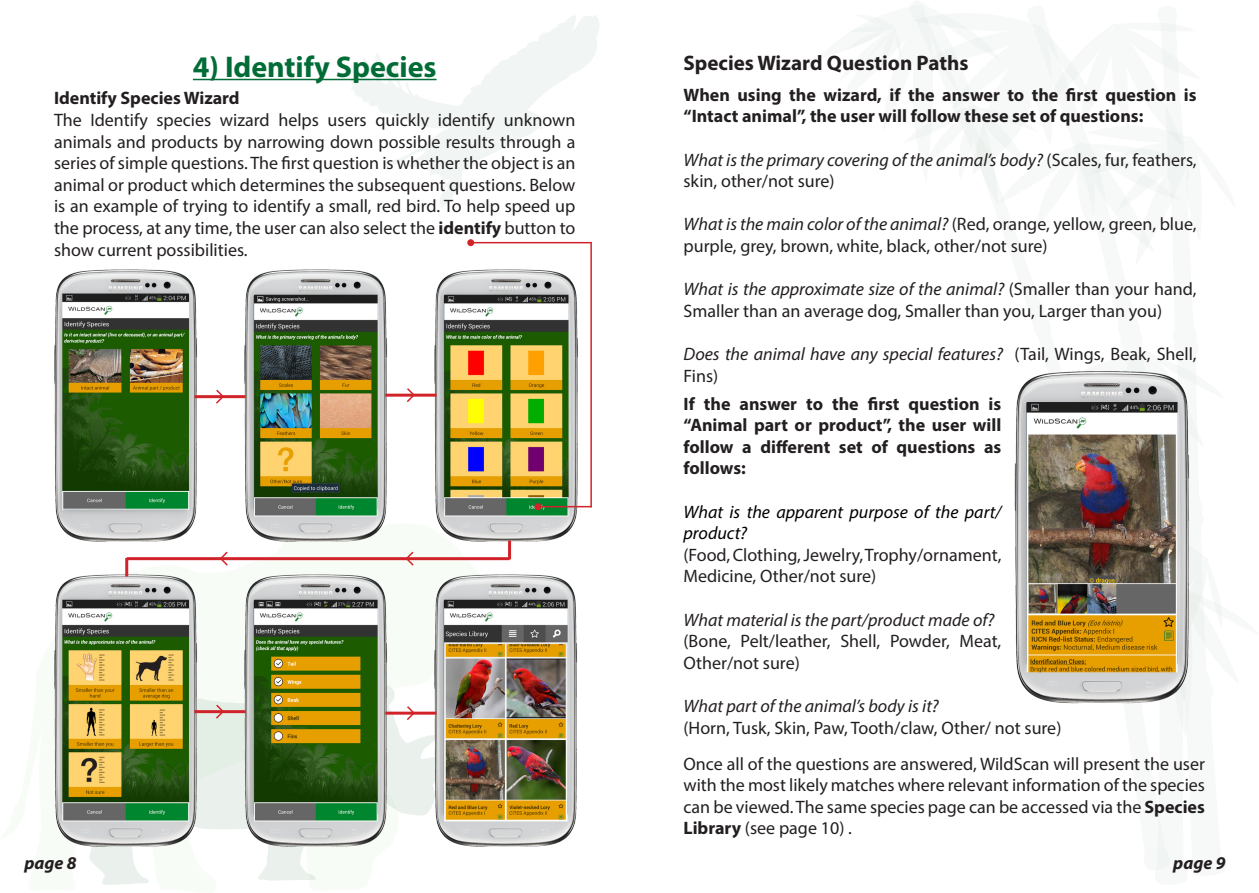
<style>
.page{position:relative;width:1259px;height:893px;background:#fff}
.page>*{position:absolute;margin:0;border:0;box-sizing:border-box;transform-origin:0 0}
.Headers{font:700 30px "Myriad Pro";color:#026c37}
.t1{font:700 21px "Myriad Pro";color:#231f20}
.t2{font:18px/21.6px "Myriad Pro";color:#231f20}
.t3{font:700 18px/21.6px "Myriad Pro";color:#231f20}
.t4{font:italic 18px/21.6px "Myriad Pro";color:#231f20}
.t5{font:italic 18px/21.6px "Myriad Pro";color:#000}
.t6{font:italic 700 18px "Myriad Pro";color:#231f20}
.s1{font-weight:700}
.s2{font-style:normal}
.s3{font-style:italic}
</style>
<div class="page">
<svg style="left:89px;top:699px;width:335px;height:186px"></svg>
<svg style="left:349px;top:15px;width:250px;height:192px"></svg>
<svg style="left:846px;top:4px;width:376px;height:866px"></svg>
<hr style="left:193px;top:79px;width:243px;height:1px;background:#026c37">
<img style="left:54px;top:269px;width:151px;height:273px">
<img style="left:234px;top:269px;width:162px;height:273px">
<img style="left:424px;top:269px;width:162px;height:280px">
<img style="left:54px;top:571px;width:151px;height:282px">
<img style="left:234px;top:574px;width:162px;height:279px">
<img style="left:424px;top:574px;width:153px;height:273px">
<hr style="left:194px;top:395px;width:52px;height:3px;background:#d1232a">
<hr style="left:385px;top:394px;width:51px;height:3px;background:#d1232a">
<hr style="left:194px;top:710px;width:52px;height:3px;background:#d1232a">
<hr style="left:385px;top:712px;width:51px;height:3px;background:#d1232a">
<hr style="left:127px;top:557px;width:382px;height:3px;background:#d1232a">
<hr style="left:125px;top:558px;width:3px;height:18px;background:#d1232a">
<hr style="left:508px;top:541px;width:3px;height:18px;background:#d1232a">
<svg style="left:214px;top:389px;width:12px;height:15px"></svg>
<svg style="left:214px;top:703px;width:12px;height:17px"></svg>
<svg style="left:405px;top:388px;width:11px;height:14px"></svg>
<svg style="left:405px;top:704px;width:11px;height:18px"></svg>
<svg style="left:404px;top:551px;width:11px;height:15px"></svg>
<svg style="left:218px;top:551px;width:11px;height:15px"></svg>
<img style="left:1001px;top:367px;width:198px;height:344px">
<div style="left:467px;top:239px;width:7px;height:7px;border:2px solid #d1232a;border-radius:50%"></div>
<div style="left:534px;top:503px;width:7px;height:7px;border:2px solid #d1232a;border-radius:50%"></div>
<hr style="left:538px;top:506px;width:54px;height:1px;background:#d1232a">
<hr style="left:471px;top:242px;width:120px;height:1px;background:#d1232a">
<hr style="left:590px;top:242px;width:2px;height:265px;background:#d1232a">
<p class="Headers" style="left:193px;top:47px;width:245px">4) Identify Species</p>
<p class="t3" style="left:54px;top:87px;width:187px">Identify Species Wizard</p>
<p class="t2" style="left:54px;top:109px;width:523px;text-align:justify">The Identify species wizard helps users quickly identify unknown animals and products by narrowing down possible results through a series of simple questions. The first question is whether the object is an animal or product which determines the subsequent questions. Below is an example of trying to identify a small, red bird. To help speed up the process, at any time, the user can also select the <span class="s1">identify</span> button to show current possibilities.</p>
<p class="t1" style="left:683px;top:49px;width:286px">Species Wizard Question Paths</p>
<p class="t3" style="left:683px;top:83px;width:514px">When using the wizard, if the answer to the first question is “Intact animal”, the user will follow these set of questions:</p>
<p class="t4" style="left:683px;top:148px;width:515px">What is the primary covering of the animal’s body? <span class="s2">(Scales, fur, feathers, skin, other/not sure)</span></p>
<p class="t2" style="left:683px;top:213px;width:515px"><span class="s3">What is the main color of the animal?</span> (Red, orange, yellow, green, blue, purple, grey, brown, white, black, other/not sure)</p>
<p class="t2" style="left:683px;top:278px;width:515px"><span class="s3">What is the approximate size of the animal?</span> (Smaller than your hand,<br>Smaller than an average dog, Smaller than you, Larger than you)</p>
<p class="t4" style="left:683px;top:343px;width:515px">Does the animal have any special features? <span class="s2">(Tail, Wings, Beak, Shell,<br>Fins)</span></p>
<p class="t3" style="left:683px;top:392px;width:319px;text-align:justify">If the answer to the first question is “Animal part or product”, the user will follow a different set of questions as follows:</p>
<p class="t5" style="left:683px;top:500px;width:319px">What is the apparent purpose of the part/ product?</p>
<p class="t2" style="left:683px;top:544px;width:319px">(Food, Clothing, Jewelry, Trophy/ornament,<br>Medicine, Other/not sure)</p>
<p class="t4" style="left:683px;top:608px;width:312px">What material is the part/product made of?</p>
<p class="t2" style="left:683px;top:630px;width:319px">(Bone, Pelt/leather, Shell, Powder, Meat,<br>Other/not sure)</p>
<p class="t4" style="left:683px;top:695px;width:257px">What part of the animal’s body is it?</p>
<p class="t2" style="left:683px;top:716px;width:379px">(Horn, Tusk, Skin, Paw, Tooth/claw, Other/ not sure)</p>
<p class="t2" style="left:683px;top:752px;width:523px;text-align:justify">Once all of the questions are answered, WildScan will present the user with the most likely matches where relevant information of the species can be viewed. The same species page can be accessed via the <span class="s1">Species Library</span> (see page 10) .</p>
<p class="t6" style="left:24px;top:851px;width:54px">page 8</p>
<p class="t6" style="left:1173px;top:851px;width:54px">page 9</p>
</div>
